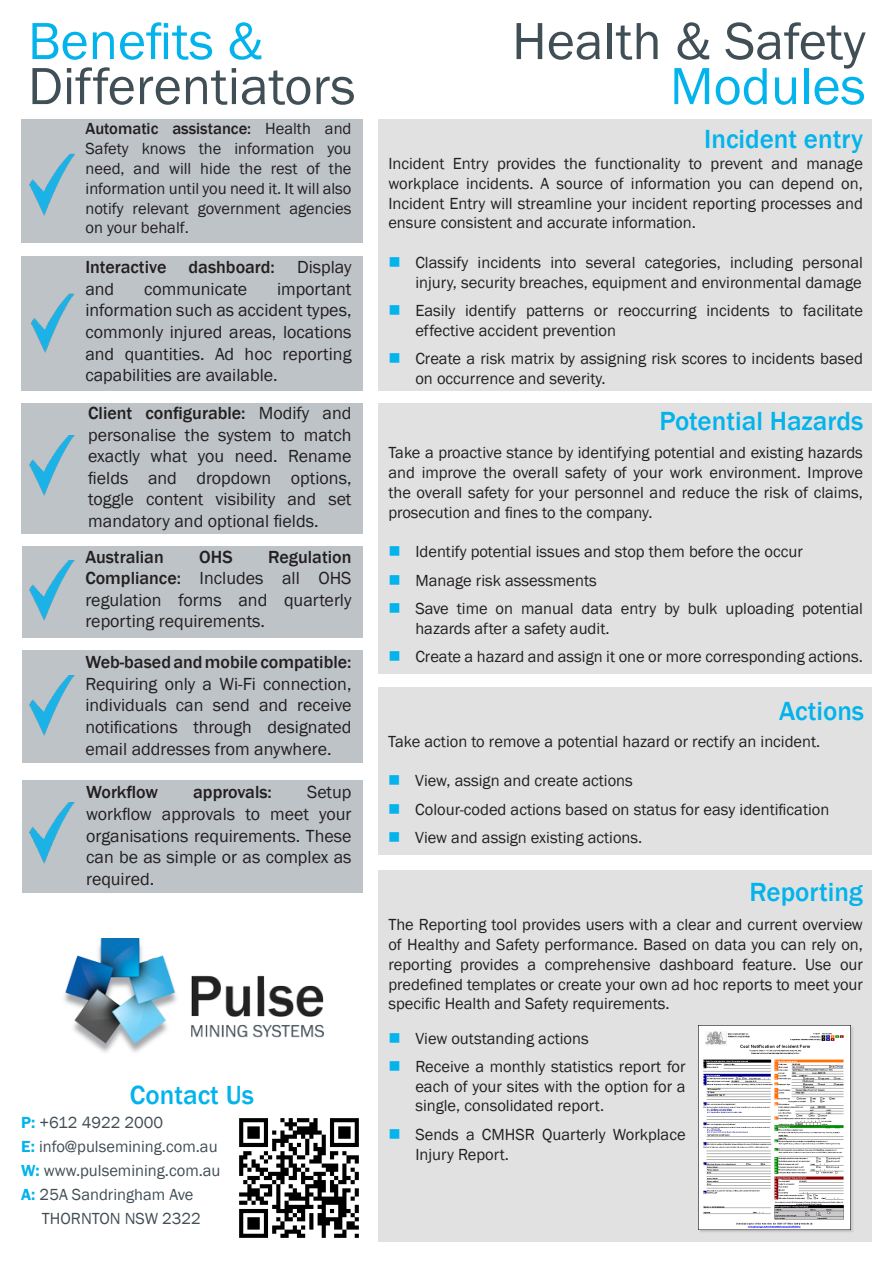
<style>
.page{position:relative;width:893px;height:1263px;background:#fff}
.page>*{position:absolute;margin:0;border:0;box-sizing:border-box;transform-origin:0 0}
.t1{font:54px "Franklin Gothic";color:#404e55}
.t2{font:54px "Franklin Gothic";color:#03b3eb}
.t3{font:500 27px "Franklin Gothic";color:#03b3eb}
.t4{font:18px/21.6px "Franklin Gothic";color:#231f20;text-align:justify}
.t5{font:500 18px/21.6px "Franklin Gothic";color:#231f20}
.t6{font:16.5px/19.8px "Franklin Gothic";color:#231f20;text-align:justify}
.t7{font:16.5px "Franklin Gothic";color:#404e55}
.s1{font-weight:500}
.s2{font-weight:400}
.s3{font-weight:600;color:#03b3eb}
</style>
<div class="page">
<div style="left:378px;top:870px;width:494px;height:372px;background:#e1e1e1"></div>
<div style="left:378px;top:687px;width:494px;height:168px;background:#e1e1e1"></div>
<div style="left:378px;top:403px;width:494px;height:271px;background:#e1e1e1"></div>
<div style="left:378px;top:119px;width:494px;height:271px;background:#e1e1e1"></div>
<div style="left:21px;top:119px;width:342px;height:123px;background:#bdc3c7"></div>
<img style="left:29px;top:153px;width:46px;height:63px">
<div style="left:21px;top:256px;width:342px;height:134px;background:#bdc3c7"></div>
<img style="left:31px;top:293px;width:43px;height:60px">
<div style="left:21px;top:404px;width:342px;height:130px;background:#bdc3c7"></div>
<img style="left:29px;top:435px;width:46px;height:61px">
<div style="left:22px;top:546px;width:341px;height:92px;background:#bdc3c7"></div>
<img style="left:29px;top:561px;width:45px;height:60px">
<div style="left:22px;top:650px;width:341px;height:113px;background:#bdc3c7"></div>
<img style="left:29px;top:676px;width:45px;height:60px">
<img style="left:64px;top:938px;width:260px;height:115px">
<div style="left:22px;top:780px;width:341px;height:113px;background:#bdc3c7"></div>
<img style="left:29px;top:803px;width:45px;height:61px">
<img style="left:698px;top:1025px;width:155px;height:207px">
<img style="left:239px;top:1118px;width:120px;height:120px">
<p class="t2" style="left:28px;top:8px;width:237px">Benefits &amp;</p>
<p class="t1" style="left:28px;top:53px;width:329px">Differentiators</p>
<p class="t6" style="left:86px;top:119px;width:267px"><span class="s1">Automatic assistance:</span> Health and Safety knows the information you need, and will hide the rest of the information until you need it. It will also notify relevant government agencies on your behalf.</p>
<p class="t5" style="left:85px;top:257px;width:268px">Interactive dashboard: <span class="s2">Display and</span></p>
<p class="t4" style="left:85px;top:278px;width:268px;text-indent:192px">important information such as accident types, commonly injured areas, locations and quantities. Ad hoc reporting capabilities are available.</p>
<p class="t4" style="left:88px;top:402px;width:265px"><span class="s1">Client configurable:</span> Modify and personalise the system to match exactly what you need. Rename fields and dropdown options, toggle content visibility and set mandatory and optional fields.</p>
<p class="t5" style="left:85px;top:546px;width:80px">Australian</p>
<p class="t5" style="left:199px;top:546px;width:35px">OHS</p>
<p class="t4" style="left:144px;top:278px;width:105px">communicate</p>
<p class="t4" style="left:85px;top:546px;width:268px;text-indent:183px"><span class="s1">Regulation Compliance:</span> Includes all OHS regulation forms and quarterly reporting requirements.</p>
<p class="t4" style="left:85px;top:652px;width:268px"><span class="s1">Web-based and mobile compatible:<br></span>Requiring only a Wi-Fi connection, individuals can send and receive notifications through designated email addresses from anywhere.</p>
<p class="t5" style="left:86px;top:782px;width:74px">Workflow</p>
<p class="t5" style="left:193px;top:782px;width:80px">approvals:</p>
<p class="t4" style="left:86px;top:782px;width:267px;text-indent:221px">Setup workflow approvals to meet your organisations requirements. These can be as simple or as complex as required.</p>
<p class="t3" style="left:130px;top:1079px;width:126px">Contact Us</p>
<p class="t7" style="left:21px;top:1112px;width:143px"><span class="s3">P:</span> +612 4922 2000</p>
<p class="t7" style="left:21px;top:1136px;width:198px"><span class="s3">E:</span> info@pulsemining.com.au</p>
<p class="t7" style="left:21px;top:1160px;width:201px"><span class="s3">W:</span> www.pulsemining.com.au</p>
<p class="t7" style="left:21px;top:1184px;width:174px"><span class="s3">A:</span> 25A Sandringham Ave</p>
<p class="t7" style="left:42px;top:1208px;width:161px">THORNTON NSW 2322</p>
<p class="t1" style="left:512px;top:8px;width:355px">Health &amp; Safety</p>
<p class="t2" style="left:670px;top:53px;width:197px">Modules</p>
<p class="t3" style="left:704px;top:122px;width:160px">Incident entry</p>
<p class="t6" style="left:388px;top:154px;width:476px">Incident Entry provides the functionality to prevent and manage workplace incidents. A source of information you can depend on, Incident Entry will streamline your incident reporting processes and ensure consistent and accurate information.</p>
<p class="t6" style="left:415px;top:253px;width:449px">Classify incidents into several categories, including personal injury, security breaches, equipment and environmental damage</p>
<p class="t6" style="left:415px;top:301px;width:449px">Easily identify patterns or reoccurring incidents to facilitate effective accident prevention</p>
<p class="t6" style="left:415px;top:349px;width:449px">Create a risk matrix by assigning risk scores to incidents based on occurrence and severity.</p>
<p class="t3" style="left:659px;top:405px;width:205px">Potential Hazards</p>
<p class="t6" style="left:388px;top:443px;width:476px">Take a proactive stance by identifying potential and existing hazards and improve the overall safety of your work environment. Improve the overall safety for your personnel and reduce the risk of claims, prosecution and fines to the company.</p>
<p class="t6" style="left:415px;top:542px;width:389px">Identify potential issues and stop them before the occur</p>
<p class="t6" style="left:415px;top:571px;width:183px">Manage risk assessments</p>
<p class="t6" style="left:415px;top:599px;width:449px">Save time on manual data entry by bulk uploading potential hazards after a safety audit.</p>
<p class="t6" style="left:415px;top:647px;width:449px">Create a hazard and assign it one or more corresponding actions.</p>
<p class="t3" style="left:779px;top:694px;width:87px">Actions</p>
<p class="t6" style="left:388px;top:732px;width:434px">Take action to remove a potential hazard or rectify an incident.</p>
<p class="t6" style="left:415px;top:771px;width:219px">View, assign and create actions</p>
<p class="t6" style="left:415px;top:799px;width:416px">Colour-coded actions based on status for easy identification</p>
<p class="t6" style="left:415px;top:828px;width:229px">View and assign existing actions.</p>
<p class="t3" style="left:749px;top:875px;width:115px">Reporting</p>
<p class="t6" style="left:388px;top:915px;width:476px">The Reporting tool provides users with a clear and current overview of Healthy and Safety performance. Based on data you can rely on, reporting provides a comprehensive dashboard feature. Use our predefined templates or create your own ad hoc reports to meet your specific Health and Safety requirements.</p>
<p class="t6" style="left:415px;top:1028px;width:175px">View outstanding actions</p>
<p class="t6" style="left:415px;top:1057px;width:272px">Receive a monthly statistics report for each of your sites with the option for a single, consolidated report.</p>
<p class="t6" style="left:415px;top:1125px;width:272px">Sends a CMHSR Quarterly Workplace<br>Injury Report.</p>
</div>
